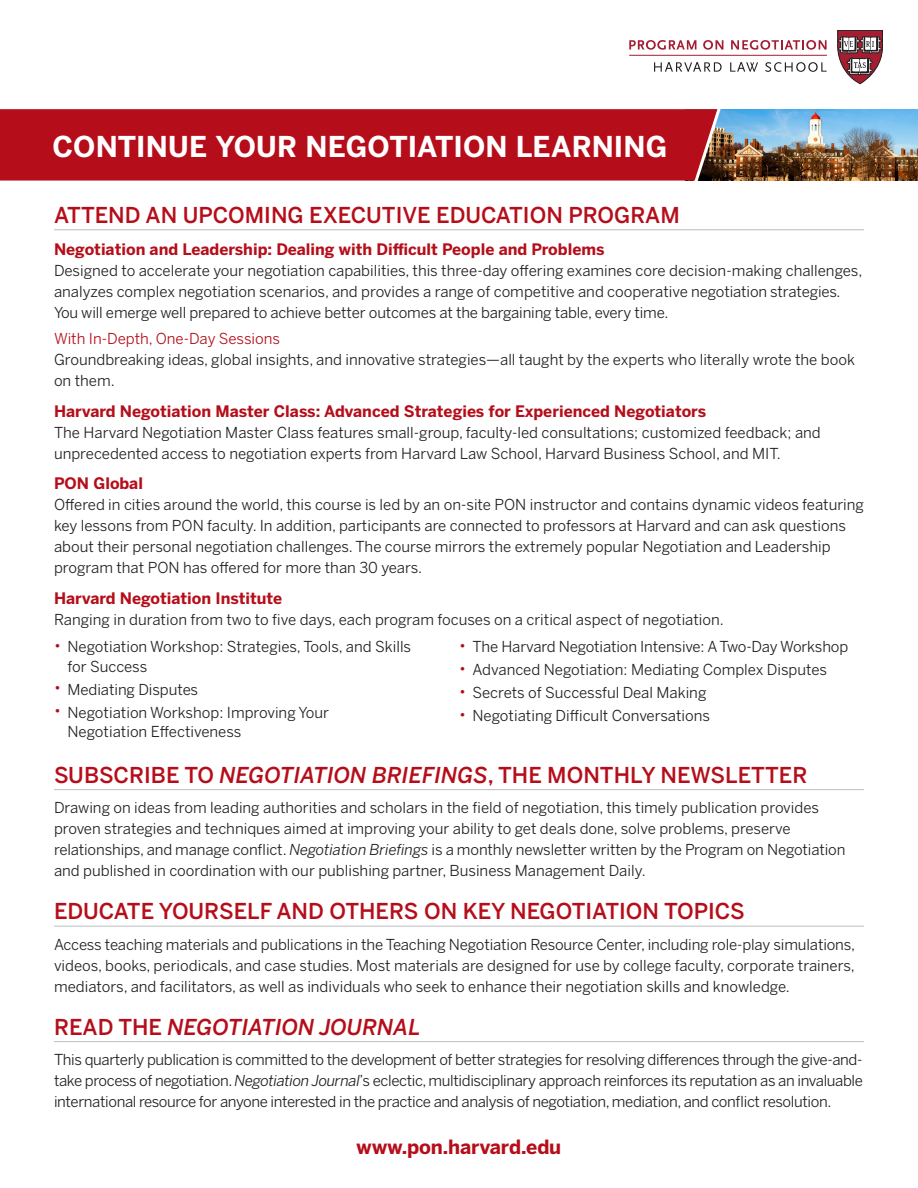
<style>
.page{position:relative;width:918px;height:1188px;background:#fff}
.page>*{position:absolute;margin:0;border:0;box-sizing:border-box;transform-origin:0 0}
.t1{font:700 28.5px "Benton Sans";color:#fff}
.t2{font:500 21.75px "Benton Sans";color:#b50e1a}
.t3{font:italic 500 21.75px "Benton Sans";color:#b50e1a}
.t4{font:700 19.5px "Benton Sans";letter-spacing:-.01em;color:#b50e1a}
.t5{font:700 15.75px "Benton Sans";color:#b50e1a}
.t6{font:15px/21px "Benton Sans";color:#231f20}
.s1{color:#b50e1a}
.s2{font-style:italic}
.s3{font-style:normal}
</style>
<div class="page">
<hr style="left:54px;top:229px;width:810px;height:1px;background:#bcbdc0">
<hr style="left:54px;top:789px;width:810px;height:1px;background:#bcbdc0">
<hr style="left:54px;top:926px;width:810px;height:1px;background:#bcbdc0">
<hr style="left:54px;top:1041px;width:810px;height:1px;background:#bcbdc0">
<hr style="left:629px;top:55px;width:198px;height:1px;background:#a51d30">
<svg style="left:629px;top:40px;width:67px;height:10px"></svg>
<svg style="left:703px;top:40px;width:20px;height:10px"></svg>
<svg style="left:731px;top:40px;width:96px;height:10px"></svg>
<svg style="left:654px;top:62px;width:68px;height:10px"></svg>
<svg style="left:730px;top:62px;width:28px;height:10px"></svg>
<svg style="left:765px;top:62px;width:62px;height:10px"></svg>
<svg style="left:837px;top:30px;width:46px;height:54px"></svg>
<img style="left:724px;top:109px;width:194px;height:72px">
<div style="left:0;top:109px;width:692px;height:72px;background:#b50e1a"></div>
<svg style="left:692px;top:109px;width:32px;height:72px;background:#8e3f3d"></svg>
<p class="t1" style="left:52px;top:130px;width:616px">CONTINUE YOUR NEGOTIATION LEARNING</p>
<p class="t2" style="left:54px;top:202px;width:627px">ATTEND AN UPCOMING EXECUTIVE EDUCATION PROGRAM</p>
<p class="t5" style="left:54px;top:240px;width:552px">Negotiation and Leadership: Dealing with Difficult People and Problems</p>
<p class="t6" style="left:54px;top:260px;width:810px">Designed to accelerate your negotiation capabilities, this three-day offering examines core decision-making challenges, analyzes complex negotiation scenarios, and provides a range of competitive and cooperative negotiation strategies.<br>You will emerge well prepared to achieve better outcomes at the bargaining table, every time.</p>
<p class="t6" style="left:54px;top:328px;width:803px"><span class="s1">With In-Depth, One-Day Sessions<br></span>Groundbreaking ideas, global insights, and innovative strategies—all taught by the experts who literally wrote the book on them.</p>
<p class="t5" style="left:54px;top:401px;width:654px">Harvard Negotiation Master Class: Advanced Strategies for Experienced Negotiators</p>
<p class="t6" style="left:54px;top:421px;width:768px">The Harvard Negotiation Master Class features small-group, faculty-led consultations; customized feedback; and unprecedented access to negotiation experts from Harvard Law School, Harvard Business School, and MIT.</p>
<p class="t5" style="left:54px;top:474px;width:91px">PON Global</p>
<p class="t6" style="left:54px;top:494px;width:812px">Offered in cities around the world, this course is led by an on-site PON instructor and contains dynamic videos featuring key lessons from PON faculty. In addition, participants are connected to professors at Harvard and can ask questions about their personal negotiation challenges. The course mirrors the extremely popular Negotiation and Leadership program that PON has offered for more than 30 years.</p>
<p class="t5" style="left:54px;top:589px;width:230px">Harvard Negotiation Institute</p>
<p class="t6" style="left:54px;top:609px;width:671px">Ranging in duration from two to five days, each program focuses on a critical aspect of negotiation.</p>
<p class="t6" style="left:68px;top:637px;width:345px;line-height:19.5px;text-indent:-14px"><span class="s1">•</span> Negotiation Workshop: Strategies, Tools, and Skills for Success</p>
<p class="t6" style="left:54px;top:679px;width:146px"><span class="s1">•</span> Mediating Disputes</p>
<p class="t6" style="left:68px;top:702px;width:263px;line-height:19.5px;text-indent:-14px"><span class="s1">•</span> Negotiation Workshop: Improving Your<br>Negotiation Effectiveness</p>
<p class="t6" style="left:459px;top:636px;width:391px"><span class="s1">•</span> The Harvard Negotiation Intensive: A Two-Day Workshop</p>
<p class="t6" style="left:459px;top:659px;width:370px"><span class="s1">•</span> Advanced Negotiation: Mediating Complex Disputes</p>
<p class="t6" style="left:459px;top:682px;width:249px"><span class="s1">•</span> Secrets of Successful Deal Making</p>
<p class="t6" style="left:459px;top:705px;width:253px"><span class="s1">•</span> Negotiating Difficult Conversations</p>
<p class="t2" style="left:54px;top:762px;width:755px">SUBSCRIBE TO <span class="s2">NEGOTIATION BRIEFINGS</span>, THE MONTHLY NEWSLETTER</p>
<p class="t6" style="left:54px;top:797px;width:793px">Drawing on ideas from leading authorities and scholars in the field of negotiation, this timely publication provides proven strategies and techniques aimed at improving your ability to get deals done, solve problems, preserve relationships, and manage conflict. <span class="s2">Negotiation Briefings</span> is a monthly newsletter written by the Program on Negotiation and published in coordination with our publishing partner, Business Management Daily.</p>
<p class="t2" style="left:54px;top:898px;width:692px">EDUCATE YOURSELF AND OTHERS ON KEY NEGOTIATION TOPICS</p>
<p class="t6" style="left:54px;top:934px;width:803px;text-align:justify">Access teaching materials and publications in the Teaching Negotiation Resource Center, including role-play simulations, videos, books, periodicals, and case studies. Most materials are designed for use by college faculty, corporate trainers, mediators, and facilitators, as well as individuals who seek to enhance their negotiation skills and knowledge.</p>
<p class="t3" style="left:54px;top:1014px;width:368px"><span class="s3">READ THE</span> NEGOTIATION JOURNAL</p>
<p class="t6" style="left:54px;top:1049px;width:811px;text-align:justify">This quarterly publication is committed to the development of better strategies for resolving differences through the give-and&shy;take process of negotiation. <span class="s2">Negotiation Journal</span>’s eclectic, multidisciplinary approach reinforces its reputation as an invaluable international resource for anyone interested in the practice and analysis of negotiation, mediation, and conflict resolution.</p>
<p class="t4" style="left:357px;top:1135px;width:206px">www.pon.harvard.edu</p>
</div>
